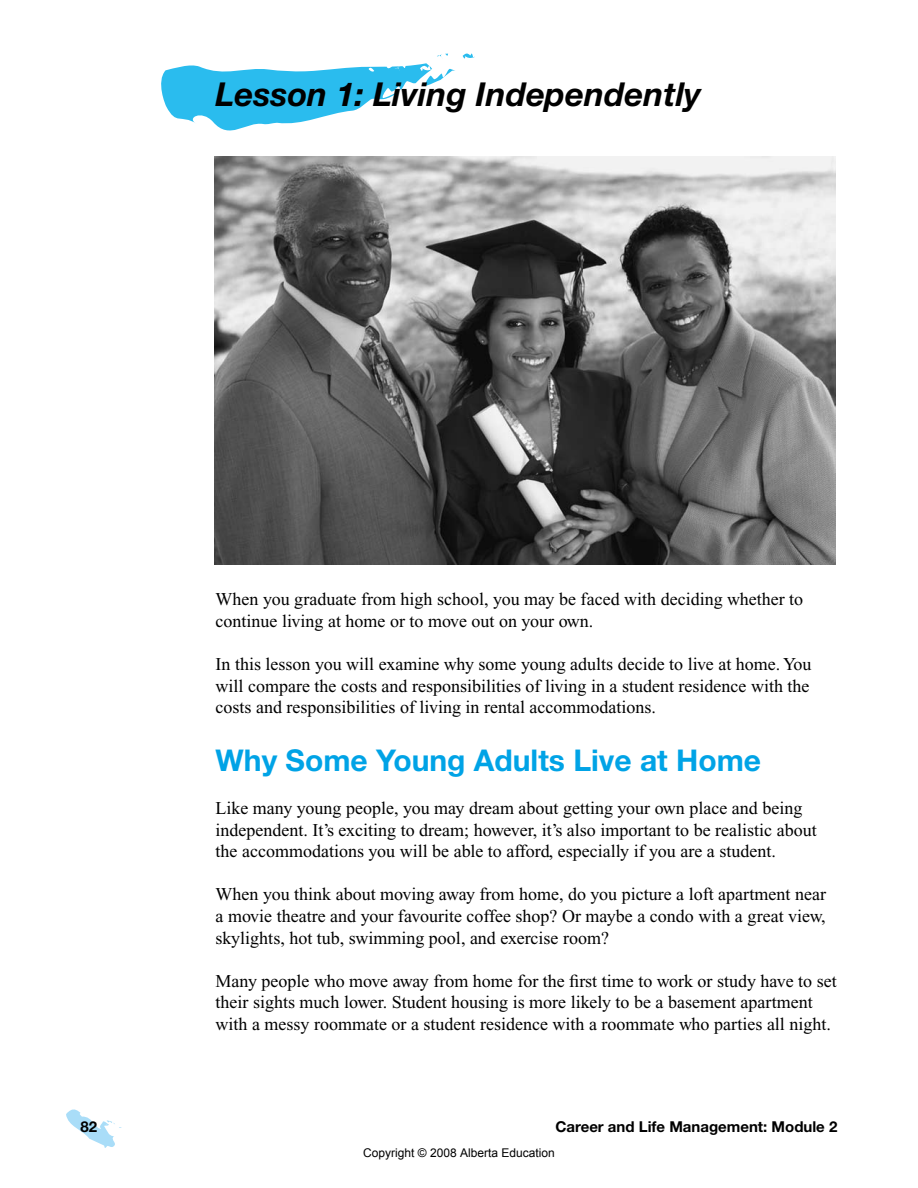
<style>
.page{position:relative;width:918px;height:1188px;background:#fff}
.page>*{position:absolute;margin:0;border:0;box-sizing:border-box;transform-origin:0 0}
.t1{font:italic 700 33px "Helvetica Neue";color:#000}
.t2{font:700 30px "Helvetica Neue";color:#00a3e6}
.t3{font:18px/21.6px "Times New Roman";color:#000}
.t4{font:700 15px "Helvetica Neue";color:#000}
.t5{font:12px "Arial";color:#000}
</style>
<div class="page">
<svg style="left:66px;top:1110px;width:56px;height:37px"></svg>
<svg style="left:463px;top:53px;width:12px;height:6px"></svg>
<svg style="left:161px;top:54px;width:294px;height:76px"></svg>
<img style="left:215px;top:156px;width:621px;height:409px">
<h1 class="t1" style="left:216px;top:74px;width:487px">Lesson 1: Living Independently</h1>
<p class="t3" style="left:216px;top:589px;width:589px">When you graduate from high school, you may be faced with deciding whether to continue living at home or to move out on your own.</p>
<p class="t3" style="left:216px;top:653px;width:597px;text-align:justify">In this lesson you will examine why some young adults decide to live at home. You will compare the costs and responsibilities of living in a student residence with the costs and responsibilities of living in rental accommodations.</p>
<h2 class="t2" style="left:216px;top:741px;width:547px">Why Some Young Adults Live at Home</h2>
<p class="t3" style="left:216px;top:797px;width:603px">Like many young people, you may dream about getting your own place and being independent. It’s exciting to dream; however, it’s also important to be realistic about the accommodations you will be able to afford, especially if you are a student.</p>
<p class="t3" style="left:216px;top:884px;width:612px;text-align:justify">When you think about moving away from home, do you picture a loft apartment near a movie theatre and your favourite coffee shop? Or maybe a condo with a great view, skylights, hot tub, swimming pool, and exercise room?</p>
<p class="t3" style="left:216px;top:970px;width:623px">Many people who move away from home for the first time to work or study have to set their sights much lower. Student housing is more likely to be a basement apartment with a messy roommate or a student residence with a roommate who parties all night.</p>
<p class="t4" style="left:81px;top:1118px;width:18px">82</p>
<p class="t4" style="left:555px;top:1118px;width:283px">Career and Life Management: Module 2</p>
<p class="t5" style="left:363px;top:1145px;width:193px">Copyright © 2008 Alberta Education</p>
</div>
